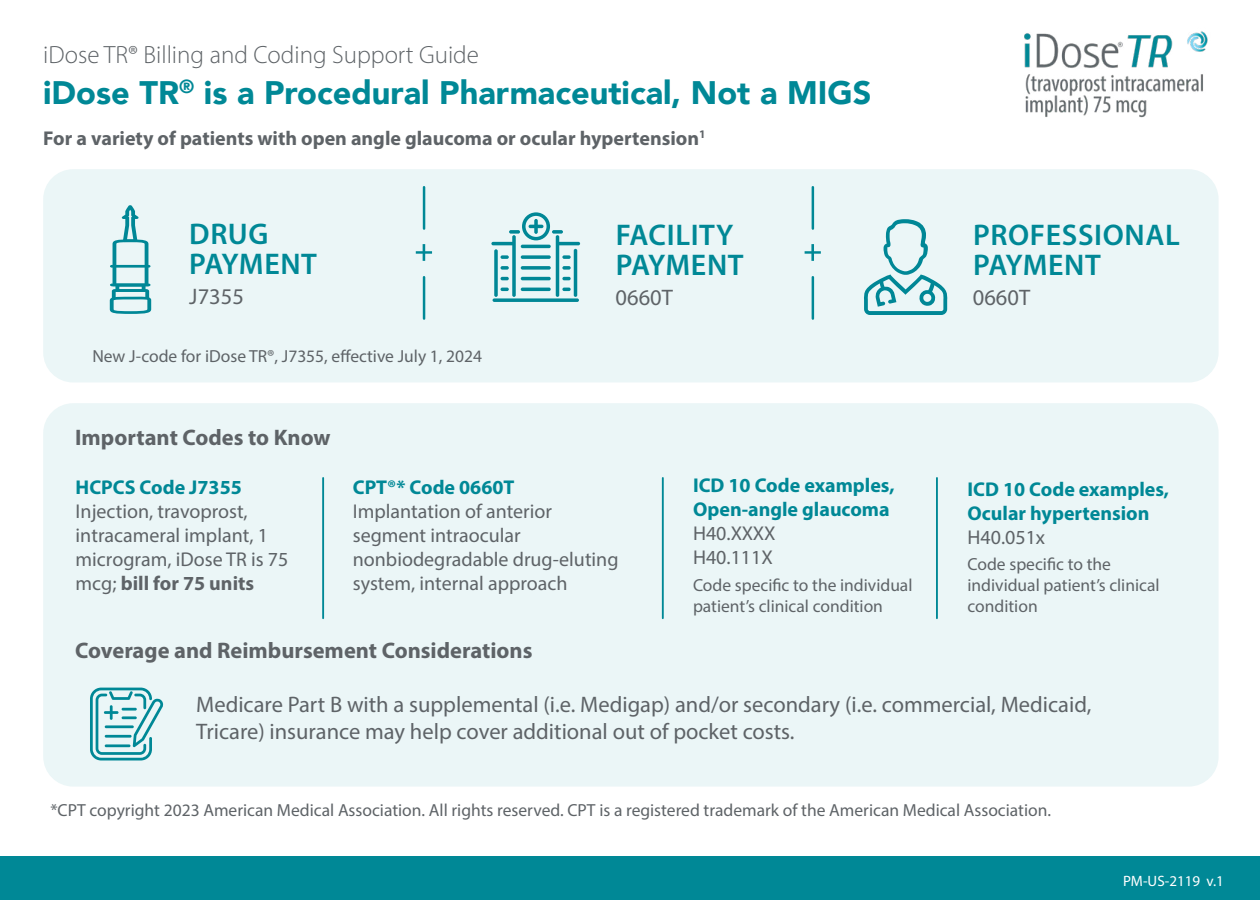
<style>
.page{position:relative;width:1260px;height:900px;background:#fff}
.page>*{position:absolute;margin:0;border:0;box-sizing:border-box;transform-origin:0 0}
.t1{font:900 32.5px "Avenir";color:#008896}
.t2{font:600 30px/30px "Myriad Pro";letter-spacing:.02em;color:#008896}
.t3{font:300 25px "Myriad Pro";color:#5e6367}
.t4{font:22.5px/27.5px "Myriad Pro";color:#5e6367}
.t5{font:700 22.5px "Myriad Pro";color:#5e6367}
.t6{font:20px/24px "Myriad Pro";color:#5e6367}
.t7{font:700 20px/24px "Myriad Pro";color:#008896}
.t8{font:700 20px "Myriad Pro";color:#5e6367}
.t9{font:17.5px/21px "Myriad Pro";color:#5e6367}
.t10{font:15px "Myriad Pro";color:#fff}
.s1{font-weight:700}
</style>
<div class="page">
<div style="left:43px;top:169px;width:1176px;height:213px;background:#ebf6f7;border-radius:30px"></div>
<div style="left:43px;top:403px;width:1176px;height:384px;background:#ebf6f7;border-radius:30px"></div>
<div style="left:0;top:856px;width:1260px;height:44px;background:#008896"></div>
<img style="left:1024px;top:31px;width:184px;height:87px">
<svg style="left:512px;top:235px;width:4px;height:62px"></svg>
<hr style="left:556px;top:235px;width:3px;height:62px;background:#008796;border-radius:2px">
<hr style="left:574px;top:249px;width:3px;height:48px;background:#008796;border-radius:2px">
<svg style="left:494px;top:249px;width:4px;height:48px"></svg>
<hr style="left:557px;top:242px;width:23px;height:3px;background:#008796;border-radius:2px">
<hr style="left:491px;top:242px;width:24px;height:3px;background:#008796;border-radius:2px">
<svg style="left:493px;top:298px;width:86px;height:4px"></svg>
<hr style="left:521px;top:245px;width:30px;height:3px;background:#008796;border-radius:2px">
<svg style="left:521px;top:255px;width:30px;height:4px"></svg>
<svg style="left:521px;top:266px;width:30px;height:4px"></svg>
<hr style="left:521px;top:277px;width:30px;height:3px;background:#008796;border-radius:2px">
<hr style="left:521px;top:288px;width:30px;height:3px;background:#008796;border-radius:2px">
<svg style="left:562px;top:255px;width:9px;height:4px"></svg>
<svg style="left:562px;top:266px;width:9px;height:4px"></svg>
<svg style="left:562px;top:277px;width:9px;height:3px"></svg>
<svg style="left:562px;top:288px;width:9px;height:3px"></svg>
<svg style="left:501px;top:255px;width:8px;height:4px"></svg>
<svg style="left:501px;top:266px;width:8px;height:4px"></svg>
<svg style="left:501px;top:277px;width:8px;height:3px"></svg>
<svg style="left:501px;top:288px;width:8px;height:3px"></svg>
<svg style="left:522px;top:212px;width:28px;height:28px"></svg>
<svg style="left:552px;top:230px;width:11px;height:4px"></svg>
<svg style="left:509px;top:230px;width:11px;height:4px"></svg>
<svg style="left:534px;top:219px;width:4px;height:15px"></svg>
<hr style="left:529px;top:225px;width:14px;height:3px;background:#008796;border-radius:2px">
<svg style="left:864px;top:219px;width:83px;height:96px"></svg>
<svg style="left:416px;top:244px;width:16px;height:17px"></svg>
<hr style="left:423px;top:187px;width:2px;height:42px;background:#008896">
<hr style="left:423px;top:277px;width:2px;height:42px;background:#008896">
<svg style="left:805px;top:244px;width:16px;height:17px"></svg>
<hr style="left:812px;top:187px;width:2px;height:42px;background:#008896">
<hr style="left:812px;top:277px;width:2px;height:42px;background:#008896">
<svg style="left:90px;top:688px;width:74px;height:73px"></svg>
<hr style="left:110px;top:705px;width:3px;height:15px;background:#008896">
<hr style="left:104px;top:711px;width:15px;height:3px;background:#008896">
<hr style="left:322px;top:478px;width:2px;height:140px;background:#008896">
<hr style="left:662px;top:478px;width:2px;height:140px;background:#008896">
<hr style="left:936px;top:478px;width:2px;height:140px;background:#008896">
<svg style="left:110px;top:205px;width:41px;height:109px"></svg>
<hr style="left:110px;top:265px;width:41px;height:3px;background:#008796;border-radius:2px">
<hr style="left:110px;top:284px;width:41px;height:2px;background:#008796;border-radius:2px">
<h3 class="t3" style="left:43px;top:40px;width:437px">iDose TR® Billing and Coding Support Guide</h3>
<h1 class="t1" style="left:43px;top:65px;width:830px">iDose TR<sup>®</sup> is a Procedural Pharmaceutical, Not a MIGS</h1>
<p class="t8" style="left:43px;top:125px;width:664px">For a variety of patients with open angle glaucoma or ocular hypertension<sup>1</sup></p>
<h2 class="t2" style="left:189px;top:218px;width:129px">DRUG<br>PAYMENT</h2>
<p class="t4" style="left:189px;top:282px;width:56px">J7355</p>
<p class="t9" style="left:92px;top:346px;width:391px">New J-code for iDose TR®, J7355, effective July 1, 2024</p>
<h2 class="t2" style="left:616px;top:219px;width:129px">FACILITY<br>PAYMENT</h2>
<p class="t4" style="left:616px;top:283px;width:59px">0660T</p>
<p class="t5" style="left:75px;top:423px;width:257px">Important Codes to Know</p>
<p class="t7" style="left:76px;top:474px;width:168px">HCPCS Code J7355</p>
<p class="t6" style="left:76px;top:499px;width:214px">Injection, travoprost, intracameral implant, 1 microgram, iDose TR is 75 mcg; <span class="s1">bill for 75 units</span></p>
<p class="t7" style="left:353px;top:474px;width:163px">CPT®* Code 0660T</p>
<p class="t6" style="left:353px;top:499px;width:267px">Implantation of anterior segment intraocular nonbiodegradable drug-eluting system, internal approach</p>
<p class="t5" style="left:75px;top:635px;width:459px">Coverage and Reimbursement Considerations</p>
<p class="t7" style="left:693px;top:473px;width:203px">ICD 10 Code examples,<br>Open-angle glaucoma</p>
<p class="t6" style="left:693px;top:521px;width:84px">H40.XXXX<br>H40.111X</p>
<p class="t9" style="left:693px;top:574px;width:221px">Code specific to the individual patient’s clinical condition</p>
<h2 class="t2" style="left:973px;top:219px;width:208px">PROFESSIONAL<br>PAYMENT</h2>
<p class="t4" style="left:973px;top:283px;width:59px">0660T</p>
<p class="t7" style="left:968px;top:476px;width:203px">ICD 10 Code examples,<br>Ocular hypertension</p>
<p class="t6" style="left:968px;top:525px;width:79px">H40.051x</p>
<p class="t9" style="left:968px;top:554px;width:194px">Code specific to the individual patient’s clinical condition</p>
<p class="t4" style="left:196px;top:690px;width:897px">Medicare Part B with a supplemental (i.e. Medigap) and/or secondary (i.e. commercial, Medicaid,<br>Tricare) insurance may help cover additional out of pocket costs.</p>
<p class="t9" style="left:50px;top:799px;width:1002px">*CPT copyright 2023 American Medical Association. All rights reserved. CPT is a registered trademark of the American Medical Association.</p>
<p class="t10" style="left:1123px;top:871px;width:102px">PM-US-2119 v.1</p>
</div>
